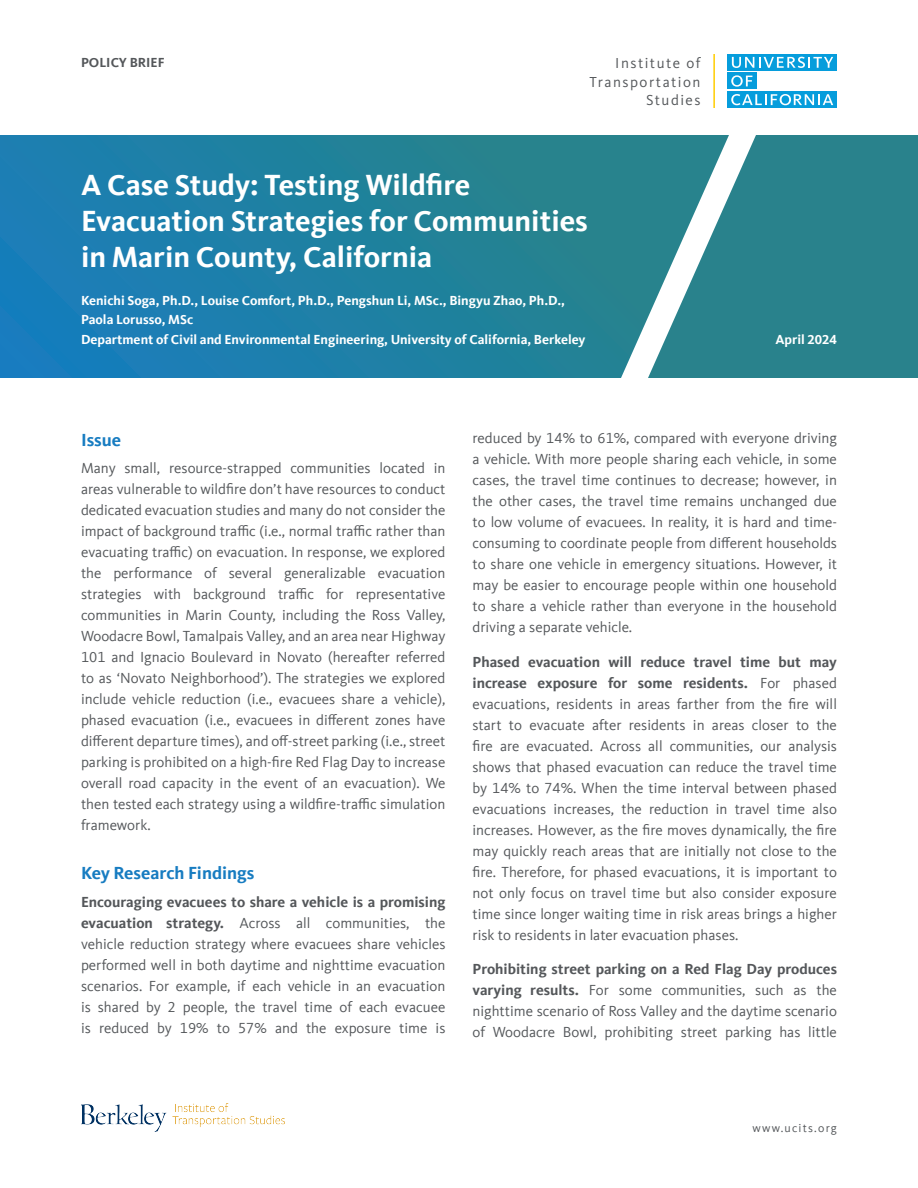
<style>
.page{position:relative;width:918px;height:1188px;background:#fff}
.page>*{position:absolute;margin:0;border:0;box-sizing:border-box;transform-origin:0 0}
.t1{font:700 30px/36px "Kievit Offc Pro";color:#fff}
.t2{font:700 18px "Kievit Offc Pro";color:#177cc1}
.Body{font:15px/21px "Kievit Offc Pro";color:#54575a;text-align:justify}
.Body-2{font:15px "Kievit Offc Pro";letter-spacing:.1em;color:#54575a}
.Author{font:700 13.5px/19.5px "Kievit Offc Pro";color:#fff}
.t3{font:700 13.5px "Kievit Offc Pro";color:#54575a}
.Date{font:700 13.5px "Kievit Offc Pro";color:#fff}
.t4{font:12px "Kievit Offc Pro";letter-spacing:.1em;color:#54575a}
.s1{font-weight:700}
</style>
<div class="page">
<img style="left:81px;top:1104px;width:204px;height:28px">
<svg style="left:0;top:135px;width:648px;height:243px;background:#2080a2"></svg>
<svg style="left:648px;top:135px;width:270px;height:243px;background:#3b8d96"></svg>
<div style="left:728px;top:73px;width:29px;height:16px;background:#069ddc"></div>
<div style="left:728px;top:54px;width:109px;height:17px;background:#069ddc"></div>
<div style="left:728px;top:91px;width:109px;height:17px;background:#069ddc"></div>
<svg style="left:732px;top:57px;width:101px;height:11px"></svg>
<svg style="left:731px;top:94px;width:102px;height:11px"></svg>
<svg style="left:731px;top:75px;width:21px;height:12px"></svg>
<hr style="left:713px;top:54px;width:2px;height:54px;background:#fc0">
<p class="t3" style="left:81px;top:55px;width:85px">POLICY BRIEF</p>
<p class="Body-2" style="left:615px;top:54px;width:87px">Institute of</p>
<p class="Body-2" style="left:646px;top:91px;width:56px">Studies</p>
<p class="Body-2" style="left:590px;top:73px;width:113px">Transportation</p>
<p class="t1" style="left:81px;top:167px;width:508px">A Case Study: Testing Wildfire<br>Evacuation Strategies for Communities in Marin County, California</p>
<p class="Author" style="left:81px;top:290px;width:486px">Kenichi Soga, Ph.D., Louise Comfort, Ph.D., Pengshun Li, MSc., Bingyu Zhao, Ph.D.,<br>Paola Lorusso, MSc</p>
<p class="Author" style="left:81px;top:329px;width:506px">Department of Civil and Environmental Engineering, University of California, Berkeley</p>
<p class="Date" style="left:776px;top:331px;width:63px">April 2024</p>
<p class="t2" style="left:81px;top:429px;width:42px">Issue</p>
<p class="Body" style="left:81px;top:458px;width:366px">Many small, resource-strapped communities located in areas vulnerable to wildfire don’t have resources to conduct dedicated evacuation studies and many do not consider the impact of background traffic (i.e., normal traffic rather than evacuating traffic) on evacuation. In response, we explored the performance of several generalizable evacuation strategies with background traffic for representative communities in Marin County, including the Ross Valley, Woodacre Bowl, Tamalpais Valley, and an area near Highway 101 and Ignacio Boulevard in Novato (hereafter referred to as ‘Novato Neighborhood’). The strategies we explored include vehicle reduction (i.e., evacuees share a vehicle), phased evacuation (i.e., evacuees in different zones have different departure times), and off-street parking (i.e., street parking is prohibited on a high-fire Red Flag Day to increase overall road capacity in the event of an evacuation). We then tested each strategy using a wildfire-traffic simulation framework.</p>
<p class="t2" style="left:81px;top:862px;width:175px">Key Research Findings</p>
<p class="Body" style="left:81px;top:891px;width:366px"><span class="s1">Encouraging evacuees to share a vehicle is a promising evacuation strategy.</span> Across all communities, the vehicle reduction strategy where evacuees share vehicles performed well in both daytime and nighttime evacuation scenarios. For example, if each vehicle in an evacuation is shared by 2 people, the travel time of each evacuee is reduced by 19% to 57% and the exposure time is</p>
<p class="Body" style="left:472px;top:428px;width:366px">reduced by 14% to 61%, compared with everyone driving a vehicle. With more people sharing each vehicle, in some cases, the travel time continues to decrease; however, in the other cases, the travel time remains unchanged due to low volume of evacuees. In reality, it is hard and time&shy;consuming to coordinate people from different households to share one vehicle in emergency situations. However, it may be easier to encourage people within one household to share a vehicle rather than everyone in the household driving a separate vehicle.</p>
<p class="Body" style="left:472px;top:651px;width:366px"><span class="s1">Phased evacuation will reduce travel time but may increase exposure for some residents.</span> For phased evacuations, residents in areas farther from the fire will start to evacuate after residents in areas closer to the fire are evacuated. Across all communities, our analysis shows that phased evacuation can reduce the travel time by 14% to 74%. When the time interval between phased evacuations increases, the reduction in travel time also increases. However, as the fire moves dynamically, the fire may quickly reach areas that are initially not close to the fire. Therefore, for phased evacuations, it is important to not only focus on travel time but also consider exposure time since longer waiting time in risk areas brings a higher risk to residents in later evacuation phases.</p>
<p class="Body" style="left:472px;top:959px;width:366px"><span class="s1">Prohibiting street parking on a Red Flag Day produces varying results.</span> For some communities, such as the nighttime scenario of Ross Valley and the daytime scenario of Woodacre Bowl, prohibiting street parking has little</p>
<p class="t4" style="left:753px;top:1121px;width:86px">www.ucits.org</p>
</div>
